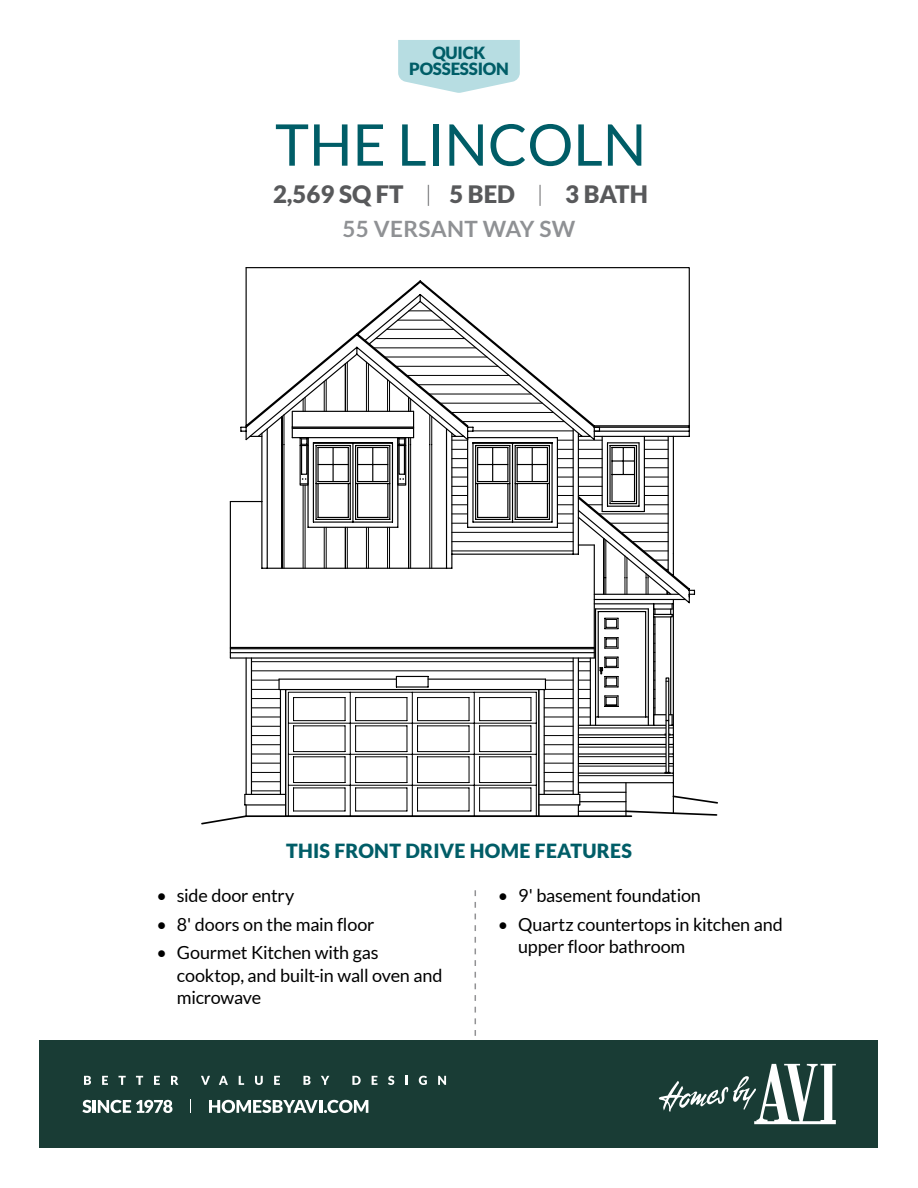
<style>
.page{position:relative;width:918px;height:1188px;background:#fff}
.page>*{position:absolute;margin:0;border:0;box-sizing:border-box;transform-origin:0 0}
.t1{font:57.6px "Lato";color:#005d67}
.t2{font:900 24px "Lato";color:#58595b}
.t3{font:700 22.5px "Lato";letter-spacing:.015em;color:#8f9194}
.t4{font:900 19.5px "Lato";letter-spacing:.015em;color:#005d67}
.t5{font:18px/22.5px "Lato";letter-spacing:-.01em;color:#000}
.t6{font:900 16.8px/16.5px "Lato";letter-spacing:-.015em;color:#005d67;text-align:center}
.s1{font-weight:300;font-size:22.5px}
</style>
<div class="page">
<div style="left:40px;top:1040px;width:838px;height:108px;background:#193c35"></div>
<svg style="left:659px;top:1064px;width:177px;height:60px"></svg>
<svg style="left:84px;top:1076px;width:7px;height:9px"></svg>
<svg style="left:102px;top:1076px;width:6px;height:9px"></svg>
<svg style="left:119px;top:1076px;width:7px;height:9px"></svg>
<svg style="left:136px;top:1076px;width:7px;height:9px"></svg>
<svg style="left:154px;top:1076px;width:6px;height:9px"></svg>
<svg style="left:171px;top:1076px;width:7px;height:9px"></svg>
<svg style="left:201px;top:1076px;width:9px;height:9px"></svg>
<svg style="left:219px;top:1076px;width:9px;height:9px"></svg>
<svg style="left:239px;top:1076px;width:5px;height:9px"></svg>
<svg style="left:255px;top:1076px;width:8px;height:9px"></svg>
<svg style="left:274px;top:1076px;width:6px;height:9px"></svg>
<svg style="left:303px;top:1076px;width:8px;height:9px"></svg>
<svg style="left:321px;top:1076px;width:8px;height:9px"></svg>
<svg style="left:352px;top:1076px;width:9px;height:9px"></svg>
<svg style="left:372px;top:1076px;width:5px;height:9px"></svg>
<svg style="left:388px;top:1076px;width:6px;height:9px"></svg>
<svg style="left:406px;top:1076px;width:2px;height:9px"></svg>
<svg style="left:419px;top:1076px;width:8px;height:9px"></svg>
<svg style="left:438px;top:1076px;width:8px;height:9px"></svg>
<svg style="left:82px;top:1100px;width:90px;height:13px"></svg>
<svg style="left:209px;top:1100px;width:159px;height:13px"></svg>
<svg style="left:190px;top:1100px;width:1px;height:13px"></svg>
<svg style="left:398px;top:40px;width:122px;height:53px;background:#c0e1e5"></svg>
<svg style="left:475px;top:890px;width:1px;height:146px"></svg>
<svg style="left:696px;top:798px;width:22px;height:6px"></svg>
<svg style="left:244px;top:267px;width:452px;height:538px"></svg>
<svg style="left:201px;top:805px;width:517px;height:20px"></svg>
<svg style="left:299px;top:436px;width:108px;height:50px"></svg>
<div style="left:665px;top:720px;width:4px;height:53px;border:1px solid #000"></div>
<div style="left:665px;top:677px;width:4px;height:44px;border:1px solid #000"></div>
<p class="t6" style="left:409px;top:44px;width:101px">QUICK<br>POSSESSION</p>
<h1 class="t1" style="left:275px;top:113px;width:373px">THE LINCOLN</h1>
<h2 class="t2" style="left:273px;top:180px;width:376px">2,569 SQ FT <span class="s1">|</span> 5 BED <span class="s1">|</span> 3 BATH</h2>
<p class="t3" style="left:342px;top:216px;width:234px">55 VERSANT WAY SW</p>
<p class="t4" style="left:286px;top:840px;width:347px">THIS FRONT DRIVE HOME FEATURES</p>
<p class="t5" style="left:157px;top:884px;width:139px">• side door entry</p>
<p class="t5" style="left:157px;top:913px;width:219px">• 8' doors on the main floor</p>
<p class="t5" style="left:177px;top:941px;width:267px;text-indent:-20px">• Gourmet Kitchen with gas cooktop, and built-in wall oven and microwave</p>
<p class="t5" style="left:498px;top:884px;width:205px">• 9' basement foundation</p>
<p class="t5" style="left:518px;top:913px;width:266px;text-indent:-20px">• Quartz countertops in kitchen and upper floor bathroom</p>
</div>
